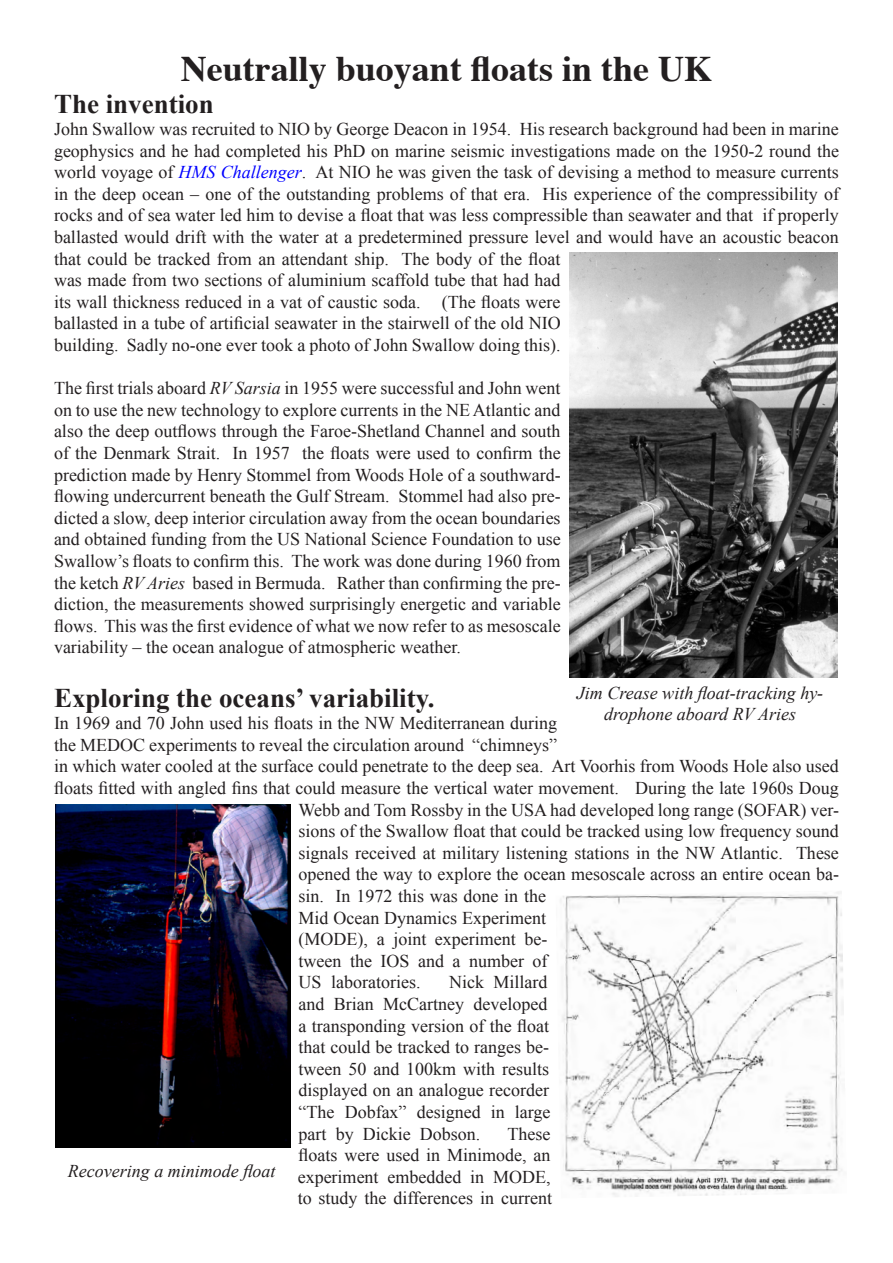
<style>
.page{position:relative;width:893px;height:1263px;background:#fff}
.page>*{position:absolute;margin:0;border:0;box-sizing:border-box;transform-origin:0 0}
.t1{font:700 36px "Times";color:#231f20}
.t2{font:700 27px "Times New Roman";color:#231f20}
.t3{font:18px/21.6px "Times New Roman";color:#231f20}
.t4{font:italic 18px/21.6px "Times New Roman";color:#231f20;text-align:center}
.s1{font-style:italic;color:#00f}
.s2{font-style:italic}
</style>
<div class="page">
<img style="left:569px;top:253px;width:269px;height:425px">
<img style="left:55px;top:804px;width:235px;height:344px">
<img style="left:560px;top:891px;width:284px;height:306px">
<p class="t1" style="left:181px;top:34px;width:533px">Neutrally buoyant floats in the UK</p>
<p class="t2" style="left:54px;top:86px;width:161px">The invention</p>
<p class="t3" style="left:54px;top:118px;width:786px">John Swallow was recruited to NIO by George Deacon in 1954. His research background had been in marine geophysics and he had completed his PhD on marine seismic investigations made on the 1950-2 round the world voyage of <span class="s1">HMS Challenger</span>. At NIO he was given the task of devising a method to measure currents in the deep ocean – one of the outstanding problems of that era. His experience of the compressibility of rocks and of sea water led him to devise a float that was less compressible than seawater and that if properly ballasted would drift with the water at a predetermined pressure level and would have an acoustic beacon that could be tracked from an attendant ship. The body of the float<br>was made from two sections of aluminium scaffold tube that had had<br>its wall thickness reduced in a vat of caustic soda. (The floats were<br>ballasted in a tube of artificial seawater in the stairwell of the old NIO<br>building. Sadly no-one ever took a photo of John Swallow doing this).</p>
<p class="t3" style="left:54px;top:377px;width:508px;text-align:justify">The first trials aboard <span class="s2">RV Sarsia</span> in 1955 were successful and John went on to use the new technology to explore currents in the NE Atlantic and also the deep outflows through the Faroe-Shetland Channel and south of the Denmark Strait. In 1957 the floats were used to confirm the prediction made by Henry Stommel from Woods Hole of a southward&shy;flowing undercurrent beneath the Gulf Stream. Stommel had also pre&shy;dicted a slow, deep interior circulation away from the ocean boundaries and obtained funding from the US National Science Foundation to use Swallow’s floats to confirm this. The work was done during 1960 from the ketch <span class="s2">RV Aries</span> based in Bermuda. Rather than confirming the pre&shy;diction, the measurements showed surprisingly energetic and variable flows. This was the first evidence of what we now refer to as mesoscale variability – the ocean analogue of atmospheric weather.</p>
<p class="t2" style="left:54px;top:680px;width:382px">Exploring the oceans’ variability.</p>
<p class="t3" style="left:54px;top:712px;width:505px">In 1969 and 70 John used his floats in the NW Mediterranean during</p>
<p class="t3" style="left:54px;top:734px;width:505px">the MEDOC experiments to reveal the circulation around “chimneys”</p>
<p class="t3" style="left:54px;top:755px;width:786px">in which water cooled at the surface could penetrate to the deep sea. Art Voorhis from Woods Hole also used</p>
<p class="t3" style="left:54px;top:777px;width:786px">floats fitted with angled fins that could measure the vertical water movement. During the late 1960s Doug</p>
<p class="t3" style="left:299px;top:798px;width:542px">Webb and Tom Rossby in the USA had developed long range (SOFAR) ver-</p>
<p class="t3" style="left:299px;top:820px;width:542px">sions of the Swallow float that could be tracked using low frequency sound</p>
<p class="t3" style="left:299px;top:842px;width:542px">signals received at military listening stations in the NW Atlantic. These</p>
<p class="t3" style="left:299px;top:863px;width:542px">opened the way to explore the ocean mesoscale across an entire ocean ba-</p>
<p class="t3" style="left:299px;top:885px;width:249px">sin. In 1972 this was done in the</p>
<p class="t3" style="left:299px;top:906px;width:249px">Mid Ocean Dynamics Experiment</p>
<p class="t3" style="left:299px;top:928px;width:250px">(MODE), a joint experiment be-</p>
<p class="t3" style="left:299px;top:950px;width:250px">tween the IOS and a number of</p>
<p class="t3" style="left:299px;top:971px;width:123px">US laboratories.</p>
<p class="t4" style="left:577px;top:682px;width:248px">Jim Crease with float-tracking hy&shy;drophone aboard RV Aries</p>
<p class="t3" style="left:299px;top:971px;width:253px;text-indent:150px">Nick Millard and Brian McCartney developed a transponding version of the float that could be tracked to ranges be&shy;tween 50 and 100km with results displayed on an analogue recorder “The Dobfax” designed in large part by Dickie Dobson.</p>
<p class="t3" style="left:298px;top:1122px;width:256px;text-align:justify;text-indent:210px">These floats were used in Minimode, an experiment embedded in MODE, to study the differences in current</p>
<p class="t4" style="left:68px;top:1159px;width:209px">Recovering a minimode float</p>
</div>
